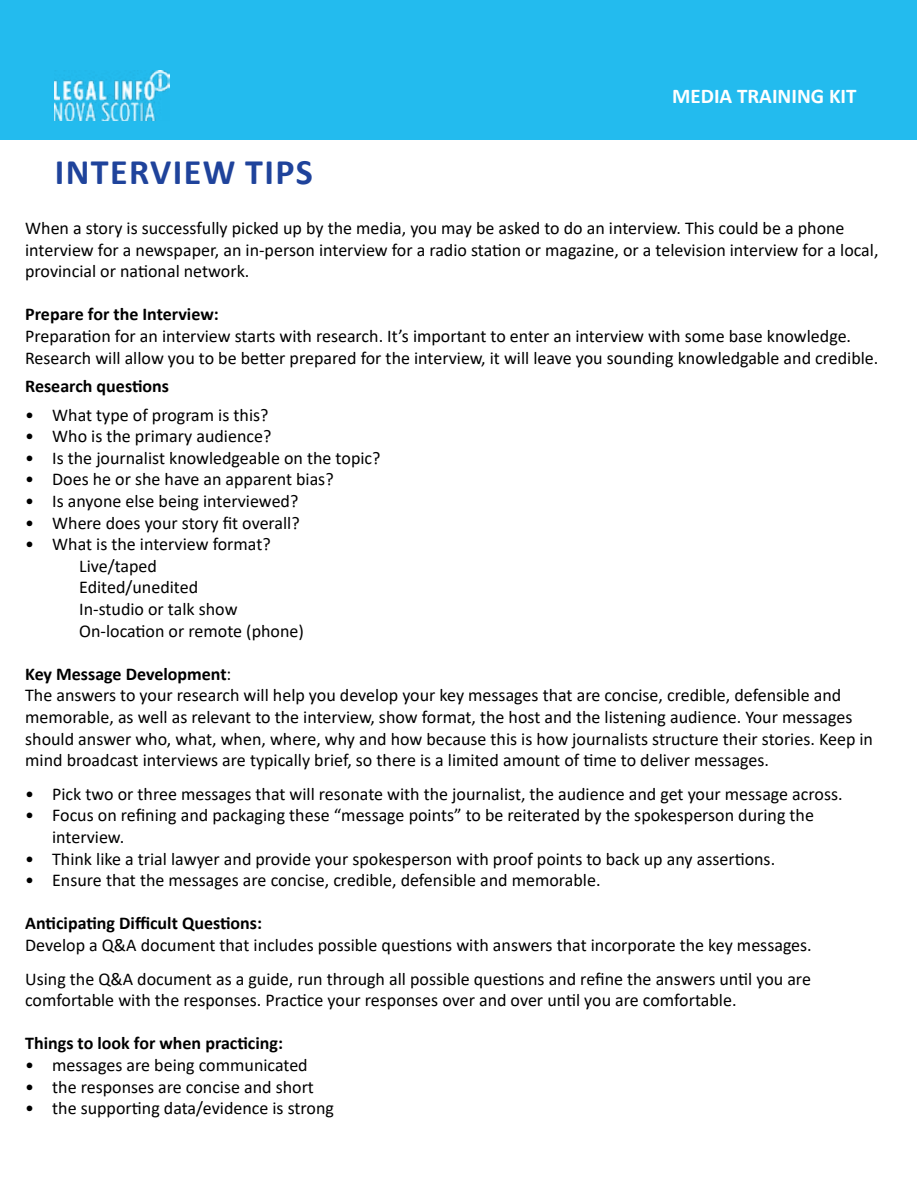
<style>
.page{position:relative;width:918px;height:1188px;background:#fff}
.page>*{position:absolute;margin:0;border:0;box-sizing:border-box;transform-origin:0 0}
.t1{font:700 36px "Calibri";letter-spacing:.04em;color:#1f439b}
.t2{font:700 21px "Calibri";color:#fff}
.t3{font:18px/21.6px "Calibri";color:#000}
.t4{font:700 18px "Calibri";color:#000}
.s1{font-weight:700}
</style>
<div class="page">
<div style="left:1px;top:0;width:916px;height:140px;background:#23bbee"></div>
<img style="left:54px;top:70px;width:116px;height:50px">
<p class="t2" style="left:672px;top:81px;width:186px">MEDIA TRAINING KIT</p>
<h1 class="t1" style="left:55px;top:147px;width:260px">INTERVIEW TIPS</h1>
<p class="t3" style="left:25px;top:217px;width:855px">When a story is successfully picked up by the media, you may be asked to do an interview. This could be a phone interview for a newspaper, an in-person interview for a radio station or magazine, or a television interview for a local, provincial or national network.</p>
<p class="t4" style="left:25px;top:302px;width:195px">Prepare for the Interview:</p>
<p class="t3" style="left:25px;top:325px;width:855px">Preparation for an interview starts with research. It’s important to enter an interview with some base knowledge.<br>Research will allow you to be better prepared for the interview, it will leave you sounding knowledgable and credible.</p>
<p class="t4" style="left:25px;top:373px;width:145px">Research questions</p>
<p class="t3" style="left:25px;top:403px;width:245px">• What type of program is this?</p>
<p class="t3" style="left:25px;top:425px;width:248px">• Who is the primary audience?</p>
<p class="t3" style="left:25px;top:447px;width:357px">• Is the journalist knowledgeable on the topic?</p>
<p class="t3" style="left:25px;top:468px;width:310px">• Does he or she have an apparent bias?</p>
<p class="t3" style="left:25px;top:490px;width:275px">• Is anyone else being interviewed?</p>
<p class="t3" style="left:25px;top:511px;width:276px">• Where does your story fit overall?</p>
<p class="t3" style="left:79px;top:533px;width:226px;text-indent:-54px">• What is the interview format?<br>Live/taped<br>Edited/unedited<br>In-studio or talk show<br>On-location or remote (phone)</p>
<p class="t3" style="left:25px;top:663px;width:849px"><span class="s1">Key Message Development</span>:<br>The answers to your research will help you develop your key messages that are concise, credible, defensible and memorable, as well as relevant to the interview, show format, the host and the listening audience. Your messages should answer who, what, when, where, why and how because this is how journalists structure their stories. Keep in mind broadcast interviews are typically brief, so there is a limited amount of time to deliver messages.</p>
<p class="t3" style="left:25px;top:783px;width:819px">• Pick two or three messages that will resonate with the journalist, the audience and get your message across.</p>
<p class="t3" style="left:52px;top:804px;width:763px;text-indent:-27px">• Focus on refining and packaging these “message points” to be reiterated by the spokesperson during the interview.</p>
<p class="t3" style="left:25px;top:847px;width:752px">• Think like a trial lawyer and provide your spokesperson with proof points to back up any assertions.</p>
<p class="t3" style="left:25px;top:869px;width:577px">• Ensure that the messages are concise, credible, defensible and memorable.</p>
<p class="t4" style="left:25px;top:911px;width:238px">Anticipating Difficult Questions:</p>
<p class="t3" style="left:25px;top:928px;width:788px;line-height:33.6px">Develop a Q&amp;A document that includes possible questions with answers that incorporate the key messages.<br>Using the Q&amp;A document as a guide, run through all possible questions and refine the answers until you are</p>
<p class="t3" style="left:25px;top:989px;width:713px">comfortable with the responses. Practice your responses over and over until you are comfortable.</p>
<p class="t4" style="left:25px;top:1031px;width:259px">Things to look for when practicing:</p>
<p class="t3" style="left:25px;top:1054px;width:284px">• messages are being communicated</p>
<p class="t3" style="left:25px;top:1075px;width:290px">• the responses are concise and short</p>
<p class="t3" style="left:25px;top:1097px;width:310px">• the supporting data/evidence is strong</p>
</div>
